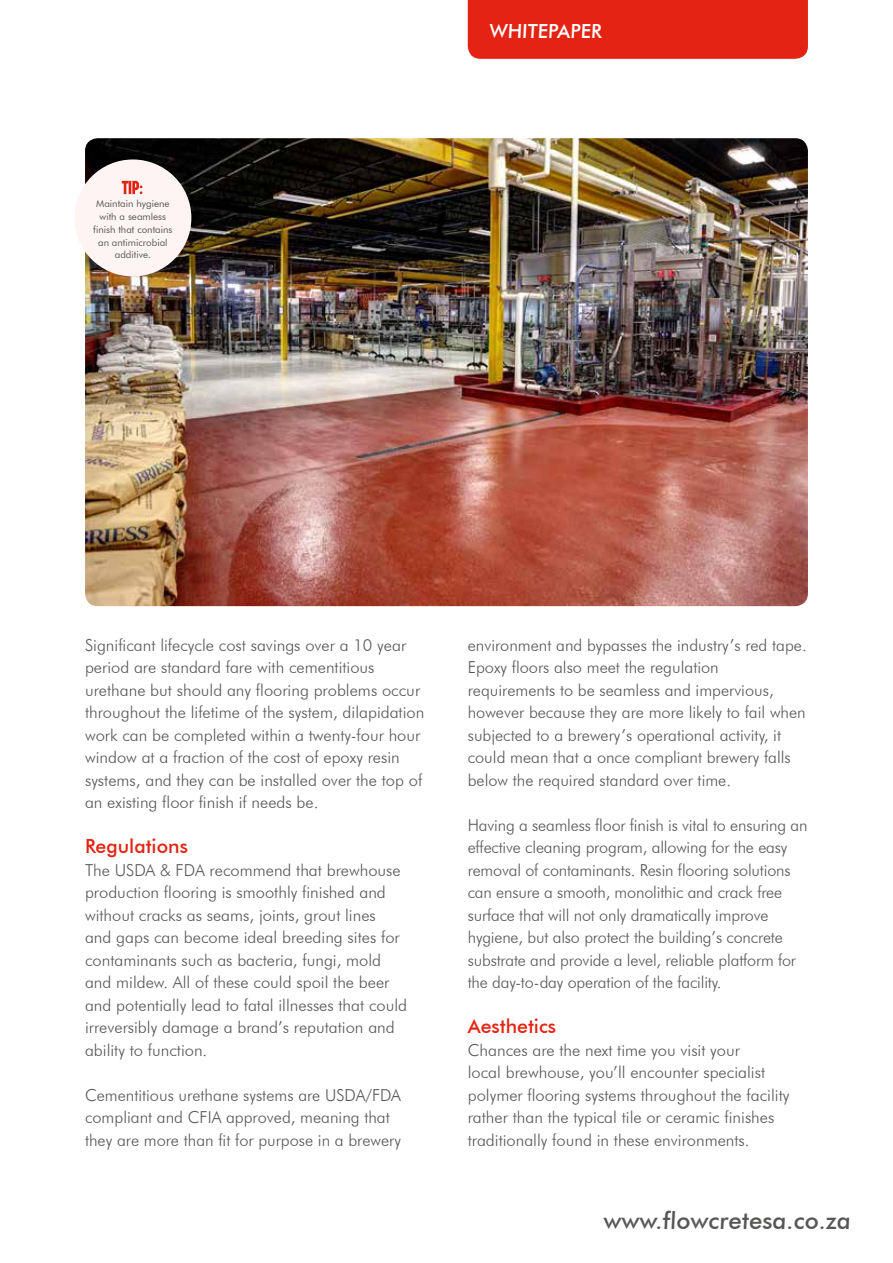
<style>
.page{position:relative;width:893px;height:1263px;background:#fff}
.page>*{position:absolute;margin:0;border:0;box-sizing:border-box;transform-origin:0 0}
.t1{font:500 24px "Futura BT";color:#575756}
.t2{font:500 19.5px "Futura BT";color:#e42313}
.t3{font:500 19.5px "Futura BT";color:#fff}
.t4{font:300 16.5px/22.5px "Futura BT";color:#575756}
.t5{font:9.75px/12.8px "Futura BT";color:#575756;text-align:center}
</style>
<div class="page">
<div style="left:468px;top:0;width:340px;height:59px;background:#e42313"></div>
<img style="left:85px;top:138px;width:723px;height:468px">
<div style="left:74px;top:159px;width:117px;height:117px;background:#fef4f3;border-radius:50%"></div>
<svg style="left:122px;top:181px;width:20px;height:13px"></svg>
<p class="t5" style="left:93px;top:197px;width:81px">Maintain hygiene with a seamless finish that contains an antimicrobial additive.</p>
<p class="t3" style="left:489px;top:19px;width:114px">WHITEPAPER</p>
<p class="t4" style="left:85px;top:633px;width:341px">Significant lifecycle cost savings over a 10 year period are standard fare with cementitious urethane but should any flooring problems occur throughout the lifetime of the system, dilapidation work can be completed within a twenty-four hour window at a fraction of the cost of epoxy resin systems, and they can be installed over the top of an existing floor finish if needs be.</p>
<p class="t2" style="left:85px;top:834px;width:104px">Regulations</p>
<p class="t4" style="left:85px;top:858px;width:324px">The USDA &amp; FDA recommend that brewhouse production flooring is smoothly finished and without cracks as seams, joints, grout lines<br>and gaps can become ideal breeding sites for contaminants such as bacteria, fungi, mold and mildew. All of these could spoil the beer and potentially lead to fatal illnesses that could irreversibly damage a brand’s reputation and ability to function.</p>
<p class="t4" style="left:85px;top:1083px;width:317px">Cementitious urethane systems are USDA/FDA compliant and CFIA approved, meaning that they are more than fit for purpose in a brewery</p>
<p class="t4" style="left:468px;top:633px;width:340px">environment and bypasses the industry’s red tape.<br>Epoxy floors also meet the regulation requirements to be seamless and impervious, however because they are more likely to fail when subjected to a brewery’s operational activity, it could mean that a once compliant brewery falls below the required standard over time.</p>
<p class="t4" style="left:468px;top:813px;width:341px">Having a seamless floor finish is vital to ensuring an effective cleaning program, allowing for the easy removal of contaminants. Resin flooring solutions can ensure a smooth, monolithic and crack free surface that will not only dramatically improve hygiene, but also protect the building’s concrete substrate and provide a level, reliable platform for the day-to-day operation of the facility.</p>
<p class="t2" style="left:468px;top:1014px;width:90px">Aesthetics</p>
<p class="t4" style="left:468px;top:1038px;width:323px">Chances are the next time you visit your<br>local brewhouse, you’ll encounter specialist polymer flooring systems throughout the facility rather than the typical tile or ceramic finishes traditionally found in these environments.</p>
<h1 class="t1" style="left:603px;top:1206px;width:250px">www.flowcretesa.co.za</h1>
</div>
